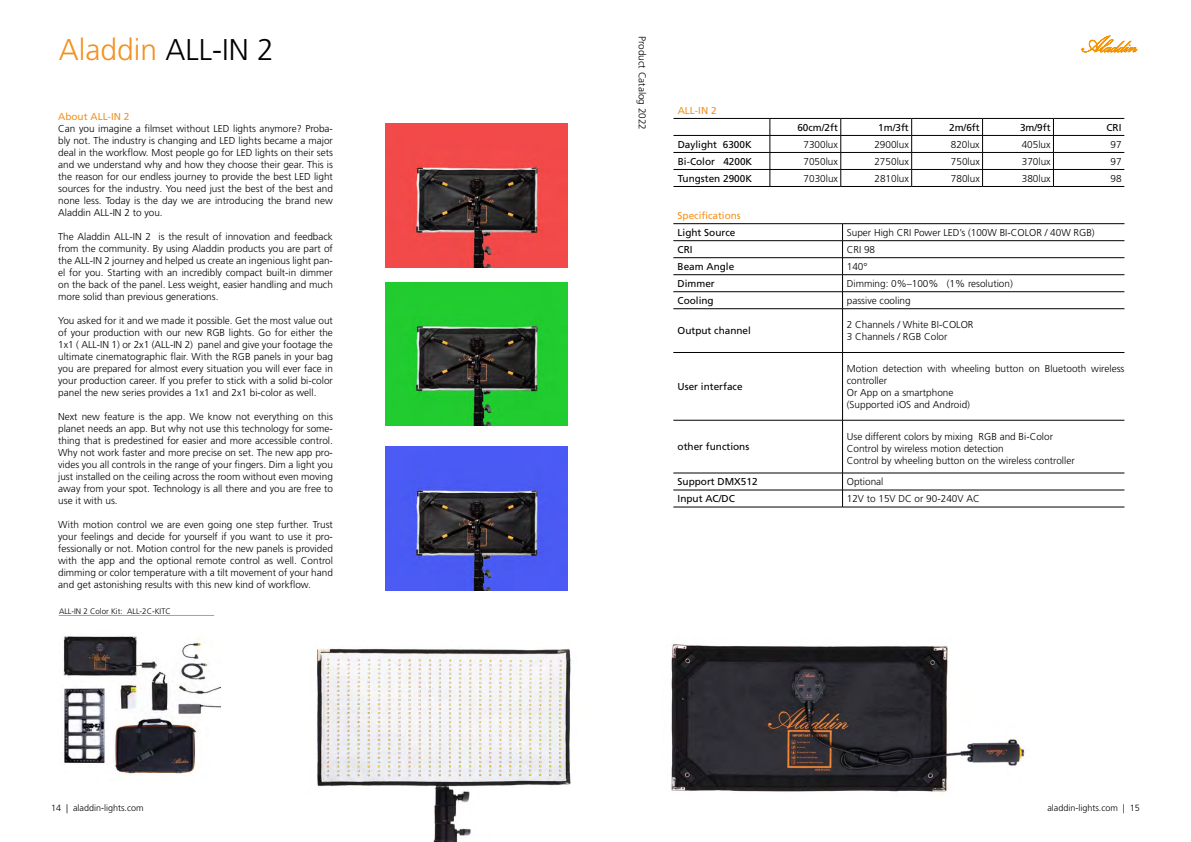
<style>
.page{position:relative;width:1191px;height:842px;background:#fff}
.page>*{position:absolute;margin:0;border:0;box-sizing:border-box;transform-origin:0 0}
.t1{font:300 30px "Frutiger LT Pro";color:#f39222}
.t2{font:300 10px/12px "Frutiger LT Pro";color:#000;text-align:justify}
.t3{font:10px "Frutiger LT Pro";color:#000}
.t4{font:10px "Frutiger LT Pro";color:#f39222}
.t5{font:300 9px "Frutiger LT Pro";color:#000}
.t6{font:300 8px "Frutiger LT Pro";color:#000}
.s1{color:#000}
</style>
<div class="page">
<svg style="left:1081px;top:36px;width:56px;height:16px"></svg>
<img style="left:385px;top:282px;width:182px;height:143px">
<img style="left:385px;top:124px;width:182px;height:143px">
<img style="left:385px;top:447px;width:182px;height:143px">
<img style="left:317px;top:648px;width:254px;height:194px">
<hr style="left:59px;top:615px;width:155px;height:1px;background:#f39222">
<img style="left:63px;top:636px;width:157px;height:138px">
<hr style="left:673px;top:223px;width:169px;height:1px;background:#000">
<hr style="left:842px;top:223px;width:282px;height:1px;background:#000">
<hr style="left:673px;top:240px;width:169px;height:1px;background:#000">
<hr style="left:842px;top:240px;width:282px;height:1px;background:#000">
<hr style="left:673px;top:257px;width:169px;height:1px;background:#000">
<hr style="left:842px;top:257px;width:282px;height:1px;background:#000">
<hr style="left:673px;top:275px;width:169px;height:1px;background:#000">
<hr style="left:842px;top:275px;width:282px;height:1px;background:#000">
<hr style="left:673px;top:292px;width:169px;height:1px;background:#000">
<hr style="left:842px;top:292px;width:282px;height:1px;background:#000">
<svg style="left:842px;top:224px;width:1px;height:85px"></svg>
<hr style="left:673px;top:309px;width:169px;height:1px;background:#000">
<hr style="left:842px;top:309px;width:282px;height:1px;background:#000">
<hr style="left:842px;top:309px;width:1px;height:43px;background:#000">
<hr style="left:673px;top:352px;width:169px;height:1px;background:#000">
<hr style="left:842px;top:352px;width:282px;height:1px;background:#000">
<hr style="left:842px;top:353px;width:1px;height:67px;background:#000">
<hr style="left:673px;top:420px;width:169px;height:1px;background:#000">
<hr style="left:842px;top:420px;width:282px;height:1px;background:#000">
<hr style="left:842px;top:420px;width:1px;height:53px;background:#000">
<hr style="left:673px;top:473px;width:169px;height:1px;background:#000">
<hr style="left:842px;top:473px;width:282px;height:1px;background:#000">
<hr style="left:673px;top:490px;width:169px;height:1px;background:#000">
<hr style="left:842px;top:490px;width:282px;height:1px;background:#000">
<svg style="left:842px;top:473px;width:1px;height:34px"></svg>
<hr style="left:673px;top:507px;width:169px;height:1px;background:#000">
<hr style="left:842px;top:507px;width:282px;height:1px;background:#000">
<img style="left:671px;top:644px;width:354px;height:148px">
<hr style="left:673px;top:135px;width:97px;height:1px;background:#000">
<hr style="left:770px;top:135px;width:70px;height:1px;background:#000">
<hr style="left:840px;top:135px;width:71px;height:1px;background:#000">
<hr style="left:911px;top:135px;width:71px;height:1px;background:#000">
<hr style="left:982px;top:135px;width:71px;height:1px;background:#000">
<hr style="left:1053px;top:135px;width:71px;height:1px;background:#000">
<hr style="left:673px;top:152px;width:97px;height:1px;background:#000">
<hr style="left:770px;top:152px;width:70px;height:1px;background:#000">
<hr style="left:840px;top:152px;width:71px;height:1px;background:#000">
<hr style="left:911px;top:152px;width:71px;height:1px;background:#000">
<hr style="left:982px;top:152px;width:71px;height:1px;background:#000">
<hr style="left:1053px;top:152px;width:71px;height:1px;background:#000">
<hr style="left:673px;top:169px;width:97px;height:1px;background:#000">
<hr style="left:770px;top:169px;width:70px;height:1px;background:#000">
<hr style="left:840px;top:169px;width:71px;height:1px;background:#000">
<hr style="left:911px;top:169px;width:71px;height:1px;background:#000">
<hr style="left:982px;top:169px;width:71px;height:1px;background:#000">
<hr style="left:1053px;top:169px;width:71px;height:1px;background:#000">
<svg style="left:769px;top:119px;width:1px;height:67px"></svg>
<svg style="left:840px;top:119px;width:1px;height:67px"></svg>
<svg style="left:911px;top:119px;width:1px;height:67px"></svg>
<svg style="left:982px;top:119px;width:1px;height:67px"></svg>
<svg style="left:1053px;top:119px;width:1px;height:67px"></svg>
<hr style="left:673px;top:118px;width:97px;height:1px;background:#000">
<hr style="left:770px;top:118px;width:70px;height:1px;background:#000">
<hr style="left:840px;top:118px;width:71px;height:1px;background:#000">
<hr style="left:911px;top:118px;width:71px;height:1px;background:#000">
<hr style="left:982px;top:118px;width:71px;height:1px;background:#000">
<hr style="left:1053px;top:118px;width:71px;height:1px;background:#000">
<hr style="left:673px;top:186px;width:97px;height:1px;background:#000">
<hr style="left:770px;top:186px;width:70px;height:1px;background:#000">
<hr style="left:840px;top:186px;width:71px;height:1px;background:#000">
<hr style="left:911px;top:186px;width:71px;height:1px;background:#000">
<hr style="left:982px;top:186px;width:71px;height:1px;background:#000">
<hr style="left:1053px;top:186px;width:71px;height:1px;background:#000">
<h1 class="t1" style="left:59px;top:32px;width:217px">Aladdin <span class="s1">ALL-IN 2</span></h1>
<p class="t4" style="left:58px;top:111px;width:73px">About ALL-IN 2</p>
<p class="t2" style="left:58px;top:123px;width:276px">Can you imagine a filmset without LED lights anymore? Proba&shy;bly not. The industry is changing and LED lights became a major deal in the workflow. Most people go for LED lights on their sets and we understand why and how they choose their gear. This is the reason for our endless journey to provide the best LED light sources for the industry. You need just the best of the best and none less. Today is the day we are introducing the brand new Aladdin ALL-IN 2 to you.</p>
<p class="t2" style="left:58px;top:231px;width:276px">The Aladdin ALL-IN 2 is the result of innovation and feedback from the community. By using Aladdin products you are part of the ALL-IN 2 journey and helped us create an ingenious light pan&shy;el for you. Starting with an incredibly compact built-in dimmer on the back of the panel. Less weight, easier handling and much more solid than previous generations.</p>
<p class="t2" style="left:58px;top:315px;width:276px">You asked for it and we made it possible. Get the most value out of your production with our new RGB lights. Go for either the 1x1 ( ALL-IN 1) or 2x1 (ALL-IN 2) panel and give your footage the ultimate cinematographic flair. With the RGB panels in your bag you are prepared for almost every situation you will ever face in your production career. If you prefer to stick with a solid bi-color panel the new series provides a 1x1 and 2x1 bi-color as well.</p>
<p class="t2" style="left:58px;top:411px;width:276px">Next new feature is the app. We know not everything on this planet needs an app. But why not use this technology for some&shy;thing that is predestined for easier and more accessible control.<br>Why not work faster and more precise on set. The new app pro&shy;vides you all controls in the range of your fingers. Dim a light you just installed on the ceiling across the room without even moving away from your spot. Technology is all there and you are free to use it with us.</p>
<p class="t2" style="left:58px;top:519px;width:276px">With motion control we are even going one step further. Trust your feelings and decide for yourself if you want to use it pro&shy;fessionally or not. Motion control for the new panels is provided with the app and the optional remote control as well. Control dimming or color temperature with a tilt movement of your hand and get astonishing results with this new kind of workflow.</p>
<p class="t6" style="left:59px;top:607px;width:113px">ALL-IN 2 Color Kit: ALL-2C-KITC</p>
<p class="t2" style="left:648px;top:36px;width:95px;rotate:90deg">Product Catalog 2022</p>
<p class="t4" style="left:677px;top:104px;width:40px">ALL-IN 2</p>
<p class="t3" style="left:797px;top:121px;width:42px">60cm/2ft</p>
<p class="t3" style="left:878px;top:121px;width:32px">1m/3ft</p>
<p class="t3" style="left:949px;top:121px;width:32px">2m/6ft</p>
<p class="t3" style="left:1020px;top:121px;width:32px">3m/9ft</p>
<p class="t3" style="left:1106px;top:121px;width:16px">CRI</p>
<p class="t3" style="left:678px;top:138px;width:75px">Daylight 6300K</p>
<p class="t2" style="left:803px;top:138px;width:36px">7300lux</p>
<p class="t2" style="left:874px;top:138px;width:36px">2900lux</p>
<p class="t2" style="left:951px;top:138px;width:30px">820lux</p>
<p class="t2" style="left:1021px;top:138px;width:30px">405lux</p>
<p class="t2" style="left:1110px;top:138px;width:13px">97</p>
<p class="t3" style="left:678px;top:155px;width:76px">Bi-Color 4200K</p>
<p class="t2" style="left:803px;top:155px;width:36px">7050lux</p>
<p class="t2" style="left:874px;top:155px;width:36px">2750lux</p>
<p class="t2" style="left:951px;top:155px;width:30px">750lux</p>
<p class="t2" style="left:1021px;top:155px;width:30px">370lux</p>
<p class="t2" style="left:1110px;top:155px;width:13px">97</p>
<p class="t3" style="left:678px;top:172px;width:76px">Tungsten 2900K</p>
<p class="t2" style="left:803px;top:172px;width:36px">7030lux</p>
<p class="t2" style="left:874px;top:172px;width:36px">2810lux</p>
<p class="t2" style="left:951px;top:172px;width:30px">780lux</p>
<p class="t2" style="left:1021px;top:172px;width:30px">380lux</p>
<p class="t2" style="left:1110px;top:172px;width:13px">98</p>
<p class="t4" style="left:677px;top:209px;width:65px">Specifications</p>
<p class="t3" style="left:677px;top:227px;width:59px">Light Source</p>
<p class="t2" style="left:846px;top:227px;width:249px">Super High CRI Power LED’s (100W BI-COLOR / 40W RGB)</p>
<p class="t3" style="left:677px;top:244px;width:16px">CRI</p>
<p class="t2" style="left:846px;top:244px;width:30px">CRI 98</p>
<p class="t3" style="left:677px;top:261px;width:58px">Beam Angle</p>
<p class="t2" style="left:846px;top:261px;width:22px">140°</p>
<p class="t3" style="left:677px;top:278px;width:39px">Dimmer</p>
<p class="t2" style="left:846px;top:278px;width:167px">Dimming: 0%–100% (1% resolution)</p>
<p class="t3" style="left:677px;top:295px;width:38px">Cooling</p>
<p class="t2" style="left:846px;top:295px;width:65px">passive cooling</p>
<p class="t3" style="left:677px;top:325px;width:75px">Output channel</p>
<p class="t2" style="left:846px;top:319px;width:128px">2 Channels / White BI-COLOR<br>3 Channels / RGB Color</p>
<p class="t3" style="left:677px;top:381px;width:67px">User interface</p>
<p class="t2" style="left:846px;top:363px;width:279px;text-align:left">Motion detection with wheeling button on Bluetooth wireless controller<br>Or App on a smartphone<br>(Supported iOS and Android)</p>
<p class="t3" style="left:677px;top:441px;width:73px">other functions</p>
<p class="t2" style="left:846px;top:430px;width:229px;text-align:left">Use different colors by mixing RGB and Bi-Color<br>Control by wireless motion detection<br>Control by wheeling button on the wireless controller</p>
<p class="t3" style="left:677px;top:476px;width:82px">Support DMX512</p>
<p class="t2" style="left:846px;top:476px;width:38px">Optional</p>
<p class="t3" style="left:677px;top:493px;width:59px">Input AC/DC</p>
<p class="t2" style="left:846px;top:493px;width:134px">12V to 15V DC or 90-240V AC</p>
<p class="t5" style="left:51px;top:802px;width:94px">14 | aladdin-lights.com</p>
<p class="t5" style="left:1047px;top:802px;width:94px">aladdin-lights.com | 15</p>
</div>
